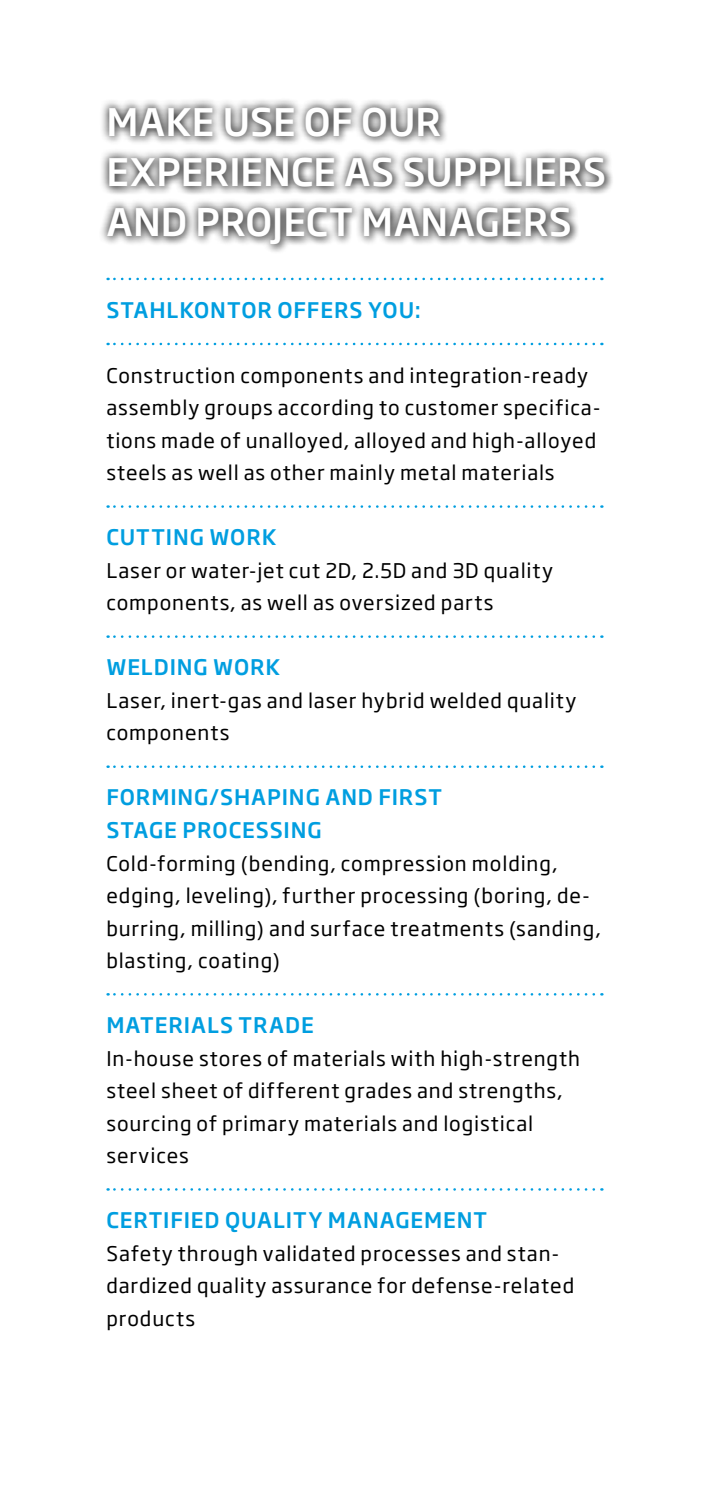
<style>
.page{position:relative;width:709px;height:1489px;background:#fff}
.page>*{position:absolute;margin:0;border:0;box-sizing:border-box;transform-origin:0 0}
._02_Headline{font:500 37.5px "Soho Gothic Pro";letter-spacing:.005em;color:#fff}
._03_Subline{font:500 21.25px/32.5px "Soho Gothic Pro";letter-spacing:.04em;color:#009ee0}
._04_Copy{font:20px/32.5px "Soho Gothic Pro";letter-spacing:.045em;color:#000}
</style>
<div class="page">
<div style="left:97px;top:97px;width:515px;height:155px;background:#000;opacity:.8"></div>
<svg style="left:108px;top:278px;width:486px;height:2px"></svg>
<svg style="left:108px;top:343px;width:486px;height:2px"></svg>
<svg style="left:108px;top:505px;width:486px;height:3px"></svg>
<svg style="left:108px;top:635px;width:486px;height:3px"></svg>
<svg style="left:108px;top:765px;width:486px;height:3px"></svg>
<svg style="left:108px;top:993px;width:486px;height:2px"></svg>
<svg style="left:108px;top:1188px;width:486px;height:2px"></svg>
<p class="_02_Headline" style="left:106px;top:92px;width:336px">MAKE USE OF OUR</p>
<p class="_02_Headline" style="left:106px;top:142px;width:501px">EXPERIENCE AS SUPPLIERS</p>
<p class="_02_Headline" style="left:106px;top:192px;width:467px">AND PROJECT MANAGERS</p>
<p class="_03_Subline" style="left:106px;top:292px;width:316px">STAHLKONTOR OFFERS YOU:</p>
<p class="_04_Copy" style="left:106px;top:358px;width:496px">Construction components and integration-ready assembly groups according to customer specifica&shy;tions made of unalloyed, alloyed and high-alloyed steels as well as other mainly metal materials</p>
<p class="_03_Subline" style="left:106px;top:520px;width:171px">CUTTING WORK</p>
<p class="_04_Copy" style="left:106px;top:553px;width:448px">Laser or water-jet cut 2D, 2.5D and 3D quality components, as well as oversized parts</p>
<p class="_03_Subline" style="left:106px;top:650px;width:175px">WELDING WORK</p>
<p class="_04_Copy" style="left:106px;top:683px;width:471px">Laser, inert-gas and laser hybrid welded quality components</p>
<p class="_03_Subline" style="left:106px;top:780px;width:337px">FORMING/SHAPING AND FIRST<br>STAGE PROCESSING</p>
<p class="_04_Copy" style="left:106px;top:845px;width:496px">Cold-forming (bending, compression molding, edging, leveling), further processing (boring, de&shy;burring, milling) and surface treatments (sanding, blasting, coating)</p>
<p class="_03_Subline" style="left:106px;top:1007px;width:209px">MATERIALS TRADE</p>
<p class="_04_Copy" style="left:106px;top:1040px;width:475px">In-house stores of materials with high-strength steel sheet of different grades and strengths, sourcing of primary materials and logistical services</p>
<p class="_03_Subline" style="left:106px;top:1202px;width:382px">CERTIFIED QUALITY MANAGEMENT</p>
<p class="_04_Copy" style="left:106px;top:1235px;width:469px">Safety through validated processes and stan&shy;dardized quality assurance for defense-related products</p>
</div>
